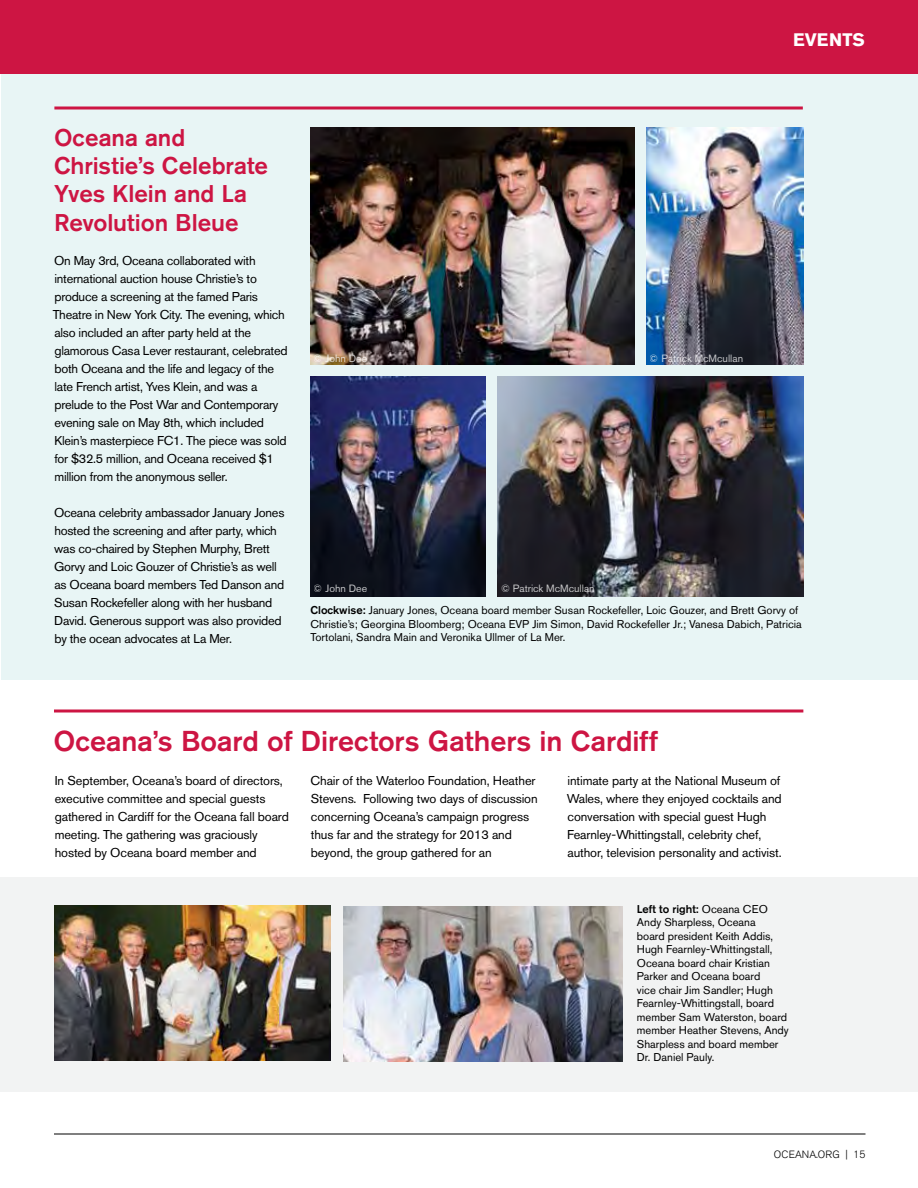
<style>
.page{position:relative;width:918px;height:1188px;background:#fff}
.page>*{position:absolute;margin:0;border:0;box-sizing:border-box;transform-origin:0 0}
.t1{font:500 28.5px "Akzidenz Grotesk BQ";color:#cd1543}
.t2{font:500 24px/28.5px "Akzidenz Grotesk BQ";color:#cd1543}
.t3{font:700 21px "Akzidenz Grotesk BQ";color:#fff}
.t4{font:700 18px "Akzidenz Grotesk BQ";color:#fff}
.t5{font:12.75px/18px "Akzidenz Grotesk BQ";letter-spacing:-.02em;color:#000}
.t6{font:11.25px/13.5px "Akzidenz Grotesk BQ";color:#000}
.t7{font:10.5px "Akzidenz Grotesk BQ";color:#fff}
.t8{font:300 10.5px "Akzidenz Grotesk BQ";letter-spacing:.01em;color:#000}
.s1{font-weight:500}
</style>
<div class="page">
<hr style="left:54px;top:1134px;width:812px;height:1px;background:#000">
<div style="left:1px;top:54px;width:917px;height:626px;background:#e8f5f5"></div>
<div style="left:0;top:878px;width:918px;height:214px;background:#f2f3f3"></div>
<hr style="left:54px;top:710px;width:749px;height:2px;background:#cd1543">
<div style="left:0;top:0;width:918px;height:74px;background:#cd1543"></div>
<svg style="left:54px;top:106px;width:749px;height:4px;background:#d34c6f"></svg>
<img style="left:54px;top:905px;width:276px;height:155px">
<img style="left:344px;top:906px;width:278px;height:156px">
<img style="left:310px;top:128px;width:324px;height:236px">
<img style="left:498px;top:376px;width:305px;height:221px">
<img style="left:646px;top:128px;width:157px;height:236px">
<img style="left:311px;top:376px;width:175px;height:221px">
<h3 class="t4" style="left:793px;top:29px;width:70px">EVENTS</h3>
<h3 class="t3" style="left:810px;top:29px;width:12px">TITLE</h3>
<h2 class="t2" style="left:54px;top:122px;width:216px">Oceana and<br>Christie’s Celebrate<br>Yves Klein and La<br>Revolution Bleue</h2>
<p class="t5" style="left:53px;top:252px;width:236px">On May 3rd, Oceana collaborated with international auction house Christie’s to produce a screening at the famed Paris Theatre in New York City. The evening, which also included an after party held at the glamorous Casa Lever restaurant, celebrated both Oceana and the life and legacy of the late French artist, Yves Klein, and was a prelude to the Post War and Contemporary evening sale on May 8th, which included Klein’s masterpiece FC1. The piece was sold for $32.5 million, and Oceana received $1 million from the anonymous seller.</p>
<p class="t5" style="left:54px;top:504px;width:232px">Oceana celebrity ambassador January Jones hosted the screening and after party, which was co-chaired by Stephen Murphy, Brett Gorvy and Loic Gouzer of Christie’s as well as Oceana board members Ted Danson and Susan Rockefeller along with her husband David. Generous support was also provided by the ocean advocates at La Mer.</p>
<p class="t7" style="left:314px;top:352px;width:55px">© John Dee</p>
<p class="t7" style="left:650px;top:352px;width:95px">© Patrick McMcullan</p>
<p class="t7" style="left:314px;top:582px;width:55px">© John Dee</p>
<p class="t7" style="left:501px;top:582px;width:95px">© Patrick McMcullan</p>
<p class="t6" style="left:310px;top:604px;width:493px"><span class="s1">Clockwise:</span> January Jones, Oceana board member Susan Rockefeller, Loic Gouzer, and Brett Gorvy of<br>Christie’s; Georgina Bloomberg; Oceana EVP Jim Simon, David Rockefeller Jr.; Vanesa Dabich, Patricia<br>Tortolani, Sandra Main and Veronika Ullmer of La Mer.</p>
<h1 class="t1" style="left:53px;top:724px;width:606px">Oceana’s Board of Directors Gathers in Cardiff</h1>
<p class="t5" style="left:55px;top:771px;width:236px">In September, Oceana’s board of directors, executive committee and special guests gathered in Cardiff for the Oceana fall board meeting. The gathering was graciously hosted by Oceana board member and</p>
<p class="t5" style="left:311px;top:771px;width:229px">Chair of the Waterloo Foundation, Heather Stevens. Following two days of discussion concerning Oceana’s campaign progress thus far and the strategy for 2013 and beyond, the group gathered for an</p>
<p class="t5" style="left:567px;top:771px;width:217px">intimate party at the National Museum of Wales, where they enjoyed cocktails and conversation with special guest Hugh Fearnley-Whittingstall, celebrity chef, author, television personality and activist.</p>
<p class="t6" style="left:637px;top:902px;width:153px"><span class="s1">Left to right:</span> Oceana CEO<br>Andy Sharpless, Oceana<br>board president Keith Addis,<br>Hugh Fearnley-Whittingstall,<br>Oceana board chair Kristian<br>Parker and Oceana board<br>vice chair Jim Sandler; Hugh<br>Fearnley-Whittingstall, board member Sam Waterston, board member Heather Stevens, Andy<br>Sharpless and board member<br>Dr. Daniel Pauly.</p>
<p class="t8" style="left:774px;top:1149px;width:93px">OCEANA.ORG | 15</p>
</div>
